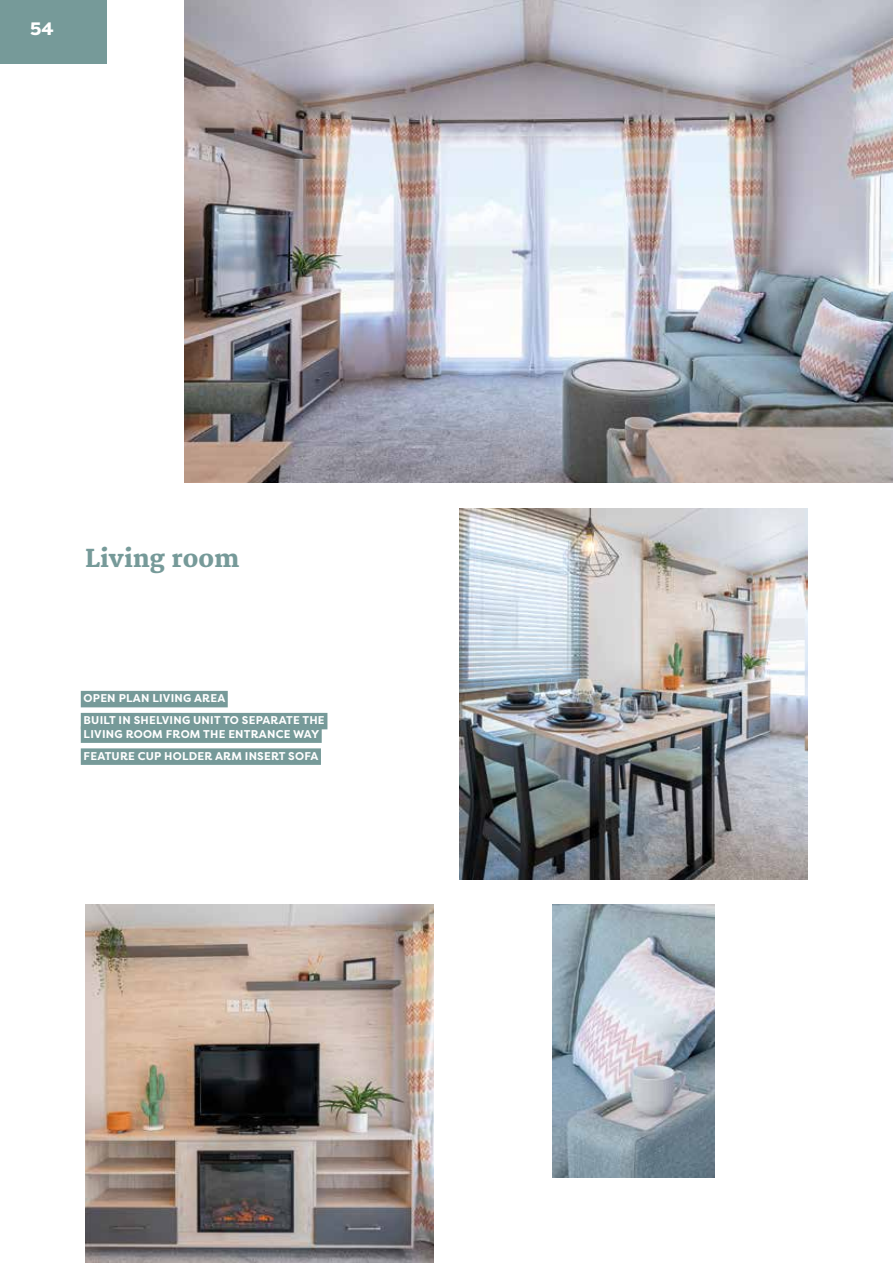
<style>
.page{position:relative;width:893px;height:1263px;background:#fff}
.page>*{position:absolute;margin:0;border:0;box-sizing:border-box;transform-origin:0 0}
.t1{font:800 24px "Merriweather";color:#769a99}
.t2{font:800 18px "Filson Pro";color:#fff}
.t3{font:700 11.25px/22px "Filson Pro";letter-spacing:.02em;color:#fff}
</style>
<div class="page">
<img style="left:184px;top:0;width:709px;height:483px">
<img style="left:553px;top:905px;width:161px;height:273px">
<img style="left:459px;top:508px;width:349px;height:371px">
<img style="left:85px;top:905px;width:349px;height:358px">
<hr style="left:892px;top:859px;width:1px;height:319px;background:#ededed">
<div style="left:81px;top:691px;width:147px;height:16px;background:#769a99"></div>
<div style="left:81px;top:713px;width:246px;height:16px;background:#769a99"></div>
<div style="left:81px;top:726px;width:241px;height:17px;background:#769a99"></div>
<div style="left:81px;top:748px;width:240px;height:17px;background:#769a99"></div>
<div style="left:0;top:0;width:106px;height:64px;background:#769a99"></div>
<h2 class="t2" style="left:30px;top:17px;width:25px">54</h2>
<h1 class="t1" style="left:85px;top:545px;width:156px">Living room</h1>
<p class="t3" style="left:84px;top:687px;width:242px">OPEN PLAN LIVING AREA<br>BUILT IN SHELVING UNIT TO SEPARATE THE</p>
<p class="t3" style="left:84px;top:723px;width:237px">LIVING ROOM FROM THE ENTRANCE WAY<br>FEATURE CUP HOLDER ARM INSERT SOFA</p>
</div>
